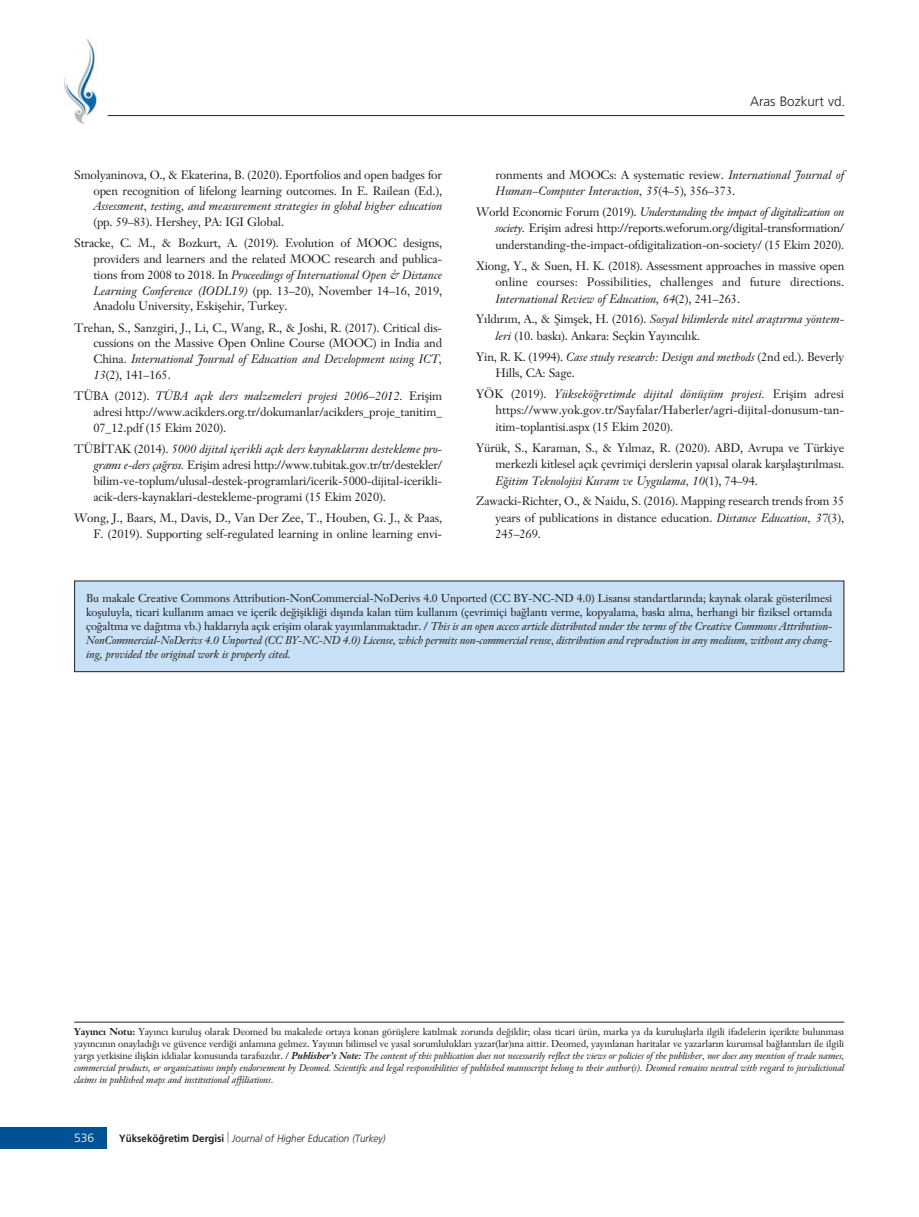
<style>
.page{position:relative;width:919px;height:1217px;background:#fff}
.page>*{position:absolute;margin:0;border:0;box-sizing:border-box;transform-origin:0 0}
.t1{font:300 13.5px "Frutiger";color:#231f20}
.t2{font:12px/16.5px "Janson Text";letter-spacing:-.015em;color:#231f20;text-align:justify}
.t3{font:italic 12px/16.5px "Janson Text";color:#231f20}
.t4{font:300 12px "Frutiger";color:#fff}
.t5{font:11.25px/14.1px "Janson Text";letter-spacing:-.01em;color:#231f20;text-align:justify}
.t6{font:italic 300 10.5px "Frutiger";color:#231f20;scale:.94 1}
.t7{font:9.75px/12px "Janson Text";letter-spacing:-.01em;color:#231f20;text-align:justify}
.s1{font-style:italic}
.s2{font-style:normal}
.s3{font-weight:700}
.s4{font-weight:700;font-style:italic}
.s5{font-weight:700;font-style:normal}
</style>
<div class="page">
<div style="left:0;top:1127px;width:106px;height:21px;background:#005295"></div>
<img style="left:64px;top:38px;width:34px;height:87px">
<hr style="left:108px;top:115px;width:736px;height:1px;background:#231f20">
<div style="left:97px;top:107px;width:10px;height:9px;background:#fff"></div>
<div style="left:75px;top:581px;width:768px;height:90px;background:#c7e0f5"></div>
<div style="left:74px;top:580px;width:770px;height:92px;border:1px solid #231f20"></div>
<hr style="left:74px;top:1021px;width:770px;height:1px;background:#231f20">
<p class="t2" style="left:74px;top:168px;width:369px;line-height:15.8px;text-align:right">Smolyaninova, O., &amp; Ekaterina, B. (2020). Eportfolios and open badges for open recognition of lifelong learning outcomes. In E. Railean (Ed.),</p>
<p class="t3" style="left:93px;top:199px;width:350px">Assessment, testing, and measurement strategies in global higher education</p>
<p class="t2" style="left:74px;top:212px;width:369px;line-height:21.3px;text-indent:19px">(pp. 59–83). Hershey, PA: IGI Global.<br>Stracke, C. M., &amp; Bozkurt, A. (2019). Evolution of MOOC designs,</p>
<p class="t2" style="left:93px;top:252px;width:350px;line-height:15.8px">providers and learners and the related MOOC research and publica&shy;tions from 2008 to 2018. In <span class="s1">Proceedings of International Open &amp; Distance Learning Conference (IODL19)</span> (pp. 13–20), November 14–16, 2019, Anadolu University, Eskiflehir, Turkey.</p>
<p class="t2" style="left:93px;top:321px;width:350px;line-height:15.8px;text-indent:-19px">Trehan, S., Sanzgiri, J., Li, C., Wang, R., &amp; Joshi, R. (2017). Critical dis&shy;cussions on the Massive Open Online Course (MOOC) in India and China. <span class="s1">International Journal of Education and Development using ICT, 13</span>(2), 141–165.</p>
<p class="t2" style="left:93px;top:389px;width:350px;line-height:15.8px;text-indent:-19px">TÜBA (2012). <span class="s1">TÜBA aç›k ders malzemeleri projesi 2006–2012.</span> Eriflim adresi http://www.acikders.org.tr/dokumanlar/acikders_proje_tanitim_ 07_12.pdf (15 Ekim 2020).</p>
<p class="t2" style="left:93px;top:442px;width:350px;line-height:15.9px;text-indent:-19px">TÜB‹TAK (2014). <span class="s1">5000 dijital içerikli aç›k ders kaynaklar›n› destekleme pro&shy;gram› e-ders ça¤r›s›.</span> Eriflim adresi http://www.tubitak.gov.tr/tr/destekler/ bilim-ve-toplum/ulusal-destek-programlari/icerik-5000-dijital-icerikli&shy;acik-ders-kaynaklari-destekleme-programi (15 Ekim 2020).</p>
<p class="t2" style="left:74px;top:511px;width:369px;line-height:15.9px;text-align:right">Wong, J., Baars, M., Davis, D., Van Der Zee, T., Houben, G. J., &amp; Paas,<br>F. (2019). Supporting self-regulated learning in online learning envi-</p>
<p class="t1" style="left:750px;top:96px;width:97px">Aras Bozkurt vd.</p>
<p class="t3" style="left:495px;top:168px;width:350px"><span class="s2">ronments and MOOCs: A systematic review.</span> International Journal of<br>Human–Computer Interaction, 35<span class="s2">(4–5), 356–373.</span></p>
<p class="t2" style="left:495px;top:205px;width:350px;text-indent:-19px">World Economic Forum (2019). <span class="s1">Understanding the impact of digitalization on society.</span> Eriflim adresi http://reports.weforum.org/digital-transformation/ understanding-the-impact-ofdigitalization-on-society/ (15 Ekim 2020).</p>
<p class="t2" style="left:495px;top:258px;width:350px;text-indent:-19px">Xiong, Y., &amp; Suen, H. K. (2018). Assessment approaches in massive open online courses: Possibilities, challenges and future directions.<br><span class="s1">International Review of Education, 64</span>(2), 241–263.</p>
<p class="t2" style="left:495px;top:312px;width:350px;text-indent:-19px">Y›ld›r›m, A., &amp; fiimflek, H. (2016). <span class="s1">Sosyal bilimlerde nitel araflt›rma yöntem&shy;leri</span> (10. bask›). Ankara: Seçkin Yay›nc›l›k.</p>
<p class="t2" style="left:495px;top:349px;width:350px;text-indent:-19px">Yin, R. K. (1994). <span class="s1">Case study research: Design and methods</span> (2nd ed.). Beverly<br>Hills, CA: Sage.</p>
<p class="t2" style="left:495px;top:386px;width:350px;text-indent:-19px">YÖK (2019). <span class="s1">Yüksekö¤retimde dijital dönüflüm projesi.</span> Eriflim adresi https://www.yok.gov.tr/Sayfalar/Haberler/agri-dijital-donusum-tan&shy;itim-toplantisi.aspx (15 Ekim 2020).</p>
<p class="t2" style="left:495px;top:440px;width:350px;text-indent:-19px">Yürük, S., Karaman, S., &amp; Y›lmaz, R. (2020). ABD, Avrupa ve Türkiye merkezli kitlesel aç›k çevrimiçi derslerin yap›sal olarak karfl›laflt›r›lmas›.<br><span class="s1">E¤itim Teknolojisi Kuram ve Uygulama, 10</span>(1), 74–94.</p>
<p class="t2" style="left:495px;top:494px;width:350px;text-indent:-19px">Zawacki-Richter, O., &amp; Naidu, S. (2016). Mapping research trends from 35 years of publications in distance education. <span class="s1">Distance Education, 37</span>(3), 245–269.</p>
<p class="t5" style="left:86px;top:592px;width:747px">Bu makale Creative Commons Attribution-NonCommercial-NoDerivs 4.0 Unported (CC BY-NC-ND 4.0) Lisans› standartlar›nda; kaynak olarak gösterilmesi kofluluyla, ticari kullan›m amac› ve içerik de¤iflikli¤i d›fl›nda kalan tüm kullan›m (çevrimiçi ba¤lant› verme, kopyalama, bask› alma, herhangi bir fiziksel ortamda ço¤altma ve da¤›tma vb.) haklar›yla aç›k eriflim olarak yay›mlanmaktad›r. / <span class="s1">This is an open access article distributed under the terms of the Creative Commons Attribution-NonCommercial-NoDerivs 4.0 Unported (CC BY-NC-ND 4.0) License, which permits non-commercial reuse, distribution and reproduction in any medium, without any chang&shy;ing, provided the original work is properly cited.</span></p>
<p class="t7" style="left:74px;top:1026px;width:771px"><span class="s3">Yay›nc› Notu:</span> Yay›nc› kurulufl olarak Deomed bu makalede ortaya konan görüfllere kat›lmak zorunda de¤ildir; olas› ticari ürün, marka ya da kurulufllarla ilgili ifadelerin içerikte bulunmas› yay›nc›n›n onaylad›¤› ve güvence verdi¤i anlam›na gelmez. Yay›n›n bilimsel ve yasal sorumluluklar› yazar(lar)›na aittir. Deomed, yay›nlanan haritalar ve yazarlar›n kurumsal ba¤lant›lar› ile ilgili yarg› yetkisine iliflkin iddialar konusunda tarafs›zd›r. / <span class="s4">Publisher’s Note:</span> <span class="s1">The content of this publication does not necessarily reflect the views or policies of the publisher, nor does any mention of trade names, commercial products, or organizations imply endorsement by Deomed. Scientific and legal responsibilities of published manuscript belong to their author(s). Deomed remains neutral with regard to jurisdictional claims in published maps and institutional affiliations.</span></p>
<p class="t4" style="left:74px;top:1132px;width:22px">536</p>
<p class="t6" style="left:119px;top:1133px;width:285px"><span class="s5">Yüksekö¤retim Dergisi</span> Journal of Higher Education (Turkey)</p>
</div>
